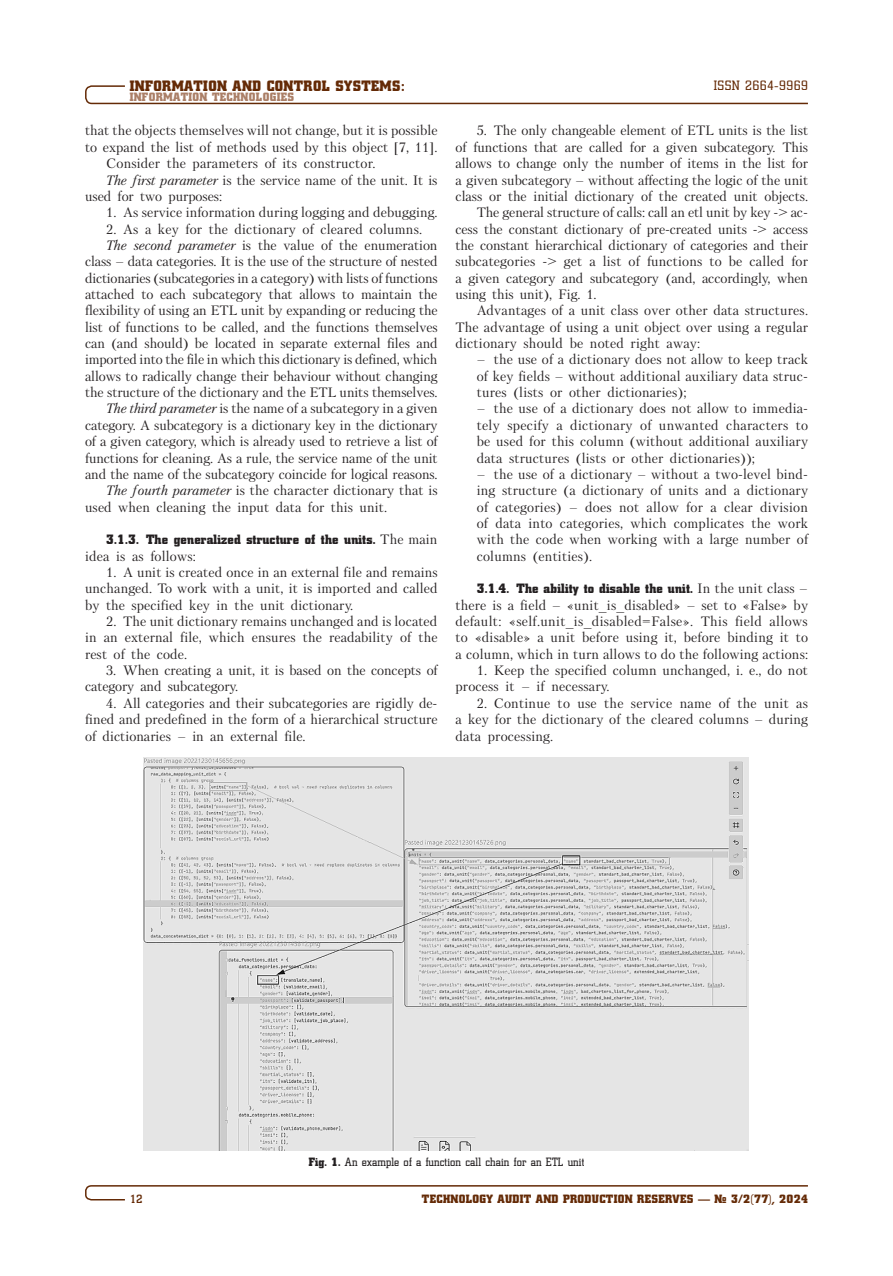
<style>
.page{position:relative;width:893px;height:1276px;background:#fff}
.page>*{position:absolute;margin:0;border:0;box-sizing:border-box;transform-origin:0 0}
.t1{font:15px "Coliseum Black C";letter-spacing:.025em;color:#642a06}
.Отсуп_англ{font:13.5px/16.4px "Petersburg C";letter-spacing:.005em;color:#231f20;text-align:justify}
.Отступ_5_Список_англ{font:13.5px/16.4px "Petersburg C";letter-spacing:.01em;color:#231f20;text-align:justify}
.Отсуп_англ-2{font:13.5px/16.4px "Coliseum Black C";letter-spacing:.015em;color:#231f20}
.t2{font:13.5px "Coliseum C";letter-spacing:.03em;color:#642a06}
.t3{font:12px "Coliseum Black C";letter-spacing:.025em;color:#642a06}
.Подпись_рисунка{font:12px "Coliseum C";letter-spacing:.015em;color:#231f20}
.t4{font:12px "Coliseum Black C";letter-spacing:.025em;color:#ab7f67}
.t5{font:700 12px "Coliseum C";color:#642a06}
.s1{font-style:italic}
.s2{font-family:"Petersburg C"}
.s3{font-family:"Coliseum Black C"}
</style>
<div class="page">
<svg style="left:85px;top:85px;width:723px;height:20px"></svg>
<svg style="left:85px;top:1185px;width:723px;height:16px"></svg>
<img style="left:144px;top:758px;width:605px;height:392px">
<p class="t1" style="left:130px;top:77px;width:276px">INFORMATION AND CONTROL SYSTEMS:</p>
<p class="t4" style="left:130px;top:90px;width:166px">INFORMATION TECHNOLOGIES</p>
<p class="Отсуп_англ" style="left:85px;top:122px;width:354px">that the objects themselves will not change, but it is possible to expand the list of methods used by this object [7, 11].</p>
<p class="Отсуп_англ" style="left:106px;top:155px;width:271px">Consider the parameters of its constructor.</p>
<p class="Отсуп_англ" style="left:85px;top:171px;width:354px;text-indent:21px"><span class="s1">The first parameter</span> is the service name of the unit<span class="s1">.</span> It is used for two purposes:</p>
<p class="Отсуп_англ" style="left:106px;top:204px;width:333px">1. As service information during logging and debugging.</p>
<p class="Отсуп_англ" style="left:106px;top:220px;width:317px">2. As a key for the dictionary of cleared columns.</p>
<p class="Отсуп_англ" style="left:85px;top:237px;width:354px;text-indent:21px"><span class="s1">The second parameter</span> is the value of the enumeration class – data categories. It is the use of the structure of nested dictionaries (subcategories in a category) with lists of functions attached to each subcategory that allows to maintain the flexibility of using an ETL unit by expanding or reducing the list of functions to be called, and the functions themselves can (and should) be located in separate external files and imported into the file in which this dictionary is defined, which allows to radically change their behaviour without changing the structure of the dictionary and the ETL units themselves.</p>
<p class="Отсуп_англ" style="left:85px;top:400px;width:354px;text-indent:21px"><span class="s1">The third parameter</span> is the name of a subcategory in a given category. A subcategory is a dictionary key in the dictionary of a given category, which is already used to retrieve a list of functions for cleaning. As a rule, the service name of the unit and the name of the subcategory coincide for logical reasons.</p>
<p class="Отсуп_англ" style="left:85px;top:482px;width:354px;text-indent:21px"><span class="s1">The fourth parameter</span> is the character dictionary that is used when cleaning the input data for this unit.</p>
<p class="Отсуп_англ-2" style="left:85px;top:531px;width:354px;text-indent:21px">3.1.3. The generalized structure of the units. <span class="s2">The main idea is as follows:</span></p>
<p class="Отсуп_англ" style="left:85px;top:564px;width:354px;text-indent:21px">1. A unit is created once in an external file and remains unchanged. To work with a unit, it is imported and called by the specified key in the unit dictionary.</p>
<p class="Отсуп_англ" style="left:85px;top:613px;width:354px;text-indent:21px">2. The unit dictionary remains unchanged and is located in an external file, which ensures the readability of the rest of the code.</p>
<p class="Отсуп_англ" style="left:85px;top:662px;width:354px;text-indent:21px">3. When creating a unit, it is based on the concepts of category and subcategory.</p>
<p class="Отсуп_англ" style="left:85px;top:695px;width:354px;text-indent:21px">4. All categories and their subcategories are rigidly de&shy;fined and predefined in the form of a hierarchical structure of dictionaries – in an external file.</p>
<p class="t2" style="left:714px;top:78px;width:96px">ISSN 2664-9969</p>
<p class="Отсуп_англ" style="left:455px;top:122px;width:354px;text-indent:21px">5. The only changeable element of ETL units is the list of functions that are called for a given subcategory. This allows to change only the number of items in the list for a given subcategory – without affecting the logic of the unit class or the initial dictionary of the created unit objects.</p>
<p class="Отсуп_англ" style="left:455px;top:204px;width:354px;text-indent:21px">The general structure of calls: call an etl unit by key -&gt; ac&shy;cess the constant dictionary of pre-created units -&gt; access the constant hierarchical dictionary of categories and their subcategories -&gt; get a list of functions to be called for a given category and subcategory (and, accordingly, when using this unit), Fig. 1.</p>
<p class="Отсуп_англ" style="left:455px;top:302px;width:354px;text-indent:21px">Advantages of a unit class over other data structures.<br>The advantage of using a unit object over using a regular dictionary should be noted right away:</p>
<p class="Отступ_5_Список_англ" style="left:477px;top:351px;width:333px">– the use of a dictionary does not allow to keep track of key fields – without additional auxiliary data struc&shy;tures (lists or other dictionaries);</p>
<p class="Отступ_5_Список_англ" style="left:477px;top:400px;width:333px;text-align:left">– the use of a dictionary does not allow to immedia&shy;tely specify a dictionary of unwanted characters to be used for this column (without additional auxiliary data structures (lists or other dictionaries));</p>
<p class="Отступ_5_Список_англ" style="left:477px;top:466px;width:333px">– the use of a dictionary – without a two-level bind&shy;ing structure (a dictionary of units and a dictionary of categories) – does not allow for a clear division of data into categories, which complicates the work with the code when working with a large number of columns (entities).</p>
<p class="Отсуп_англ" style="left:455px;top:580px;width:354px;text-indent:21px"><span class="s3">3.1.4. The ability to disable the unit.</span> In the unit class – there is a field – «unit_is_disabled» – set to «False» by default: «self.unit_is_disabled=False». This field allows to «disable» a unit before using it, before binding it to a column, which in turn allows to do the following actions:</p>
<p class="Отсуп_англ" style="left:455px;top:662px;width:354px;text-indent:21px">1. Keep the specified column unchanged, i. e., do not process it – if necessary.</p>
<p class="Отсуп_англ" style="left:455px;top:695px;width:354px;text-indent:21px">2. Continue to use the service name of the unit as a key for the dictionary of the cleared columns – during data processing.</p>
<p class="Подпись_рисунка" style="left:309px;top:1155px;width:277px"><span class="s3">Fig. 1.</span> An example of a function call chain for an ETL unit</p>
<p class="t5" style="left:130px;top:1191px;width:14px">12</p>
<p class="t3" style="left:422px;top:1191px;width:387px">TECHNOLOGY AUDIT AND PRODUCTION RESERVES — № 3/2(77), 2024</p>
</div>
